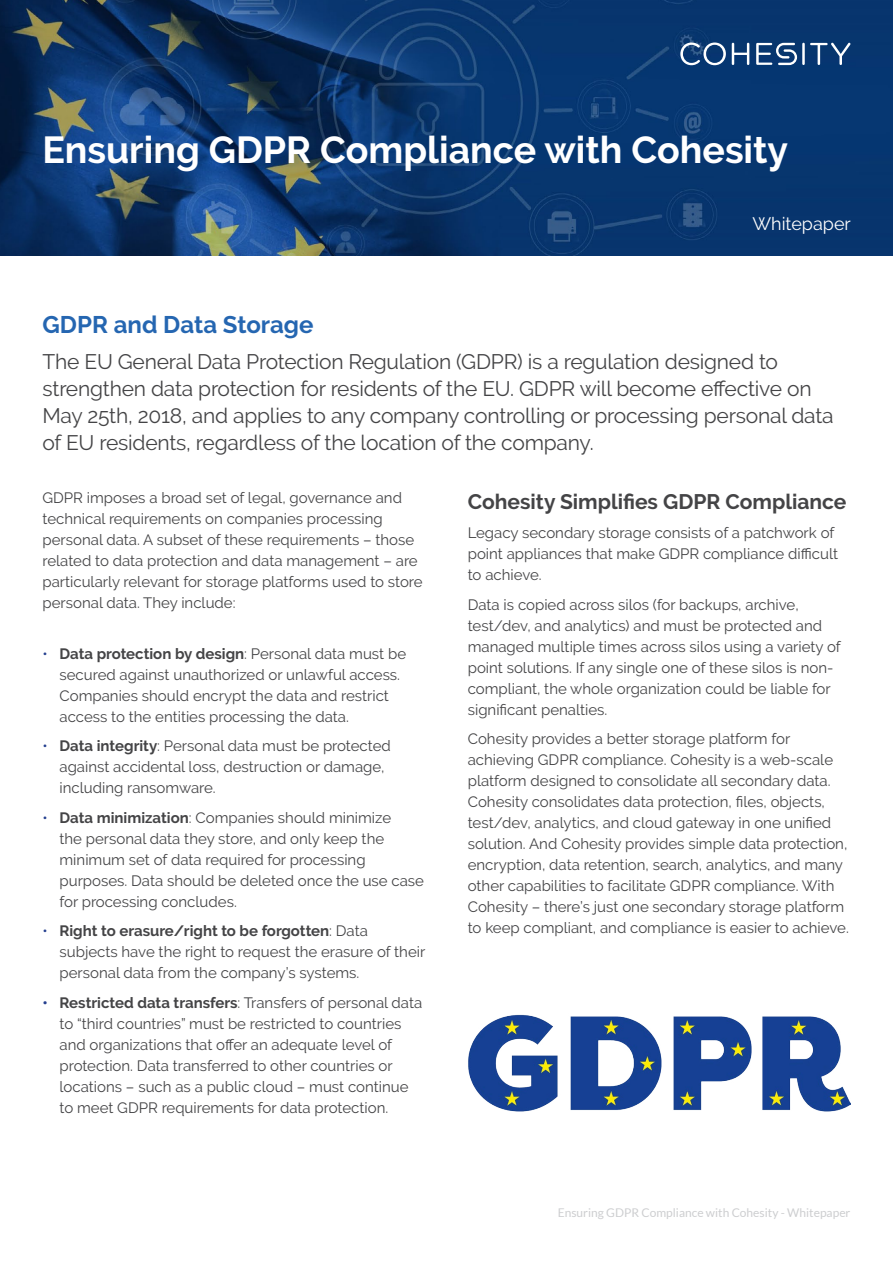
<style>
.page{position:relative;width:893px;height:1263px;background:#fff}
.page>*{position:absolute;margin:0;border:0;box-sizing:border-box;transform-origin:0 0}
.t1{font:700 37.5px "Raleway";color:#fff}
.t2{font:700 24px "Raleway";color:#2566b1}
.t3{font:21px/27px "Raleway";letter-spacing:-.01em;color:#444446}
.t4{font:700 21px "Raleway";color:#444446}
.t5{font:18px "Raleway";color:#fff}
.t6{font:15px/21px "Raleway";color:#444446}
.t7{font:12px "Lato";color:#cdced0}
.s1{color:#25408f}
.s2{font-weight:700}
.s3{font-weight:700;color:#25408f}
</style>
<div class="page">
<img style="left:0;top:0;width:893px;height:255px">
<img style="left:468px;top:1014px;width:382px;height:98px">
<svg style="left:680px;top:43px;width:46px;height:22px"></svg>
<svg style="left:732px;top:43px;width:17px;height:22px"></svg>
<hr style="left:802px;top:43px;width:3px;height:22px;background:#fff">
<svg style="left:810px;top:43px;width:40px;height:22px"></svg>
<svg style="left:756px;top:43px;width:41px;height:22px"></svg>
<h1 class="t1" style="left:43px;top:128px;width:747px">Ensuring GDPR Compliance with Cohesity</h1>
<p class="t5" style="left:752px;top:213px;width:100px">Whitepaper</p>
<h2 class="t2" style="left:43px;top:311px;width:272px">GDPR and Data Storage</h2>
<p class="t3" style="left:43px;top:348px;width:793px">The EU General Data Protection Regulation (GDPR) is a regulation designed to strengthen data protection for residents of the EU. GDPR will become effective on May 25th, 2018, and applies to any company controlling or processing personal data of EU residents, regardless of the location of the company.</p>
<p class="t6" style="left:43px;top:487px;width:382px">GDPR imposes a broad set of legal, governance and technical requirements on companies processing personal data. A subset of these requirements – those related to data protection and data management – are particularly relevant for storage platforms used to store personal data. They include:</p>
<p class="t6" style="left:60px;top:643px;width:348px;text-indent:-17px"><span class="s1">•</span> <span class="s2">Data protection by design</span>: Personal data must be secured against unauthorized or unlawful access.<br>Companies should encrypt the data and restrict access to the entities processing the data.</p>
<p class="t6" style="left:60px;top:735px;width:333px;text-indent:-17px"><span class="s1">•</span> <span class="s2">Data integrity</span>: Personal data must be protected against accidental loss, destruction or damage, including ransomware.</p>
<p class="t6" style="left:60px;top:807px;width:366px;text-indent:-17px"><span class="s1">•</span> <span class="s2">Data minimization</span>: Companies should minimize<br>the personal data they store, and only keep the minimum set of data required for processing purposes. Data should be deleted once the use case for processing concludes.</p>
<p class="t6" style="left:60px;top:920px;width:367px;text-indent:-17px"><span class="s1">•</span> <span class="s2">Right to erasure/right to be forgotten</span>: Data subjects have the right to request the erasure of their personal data from the company’s systems.</p>
<p class="t6" style="left:60px;top:992px;width:364px;text-indent:-17px"><span class="s3">•</span> <span class="s2">Restricted data transfers</span>: Transfers of personal data to “third countries” must be restricted to countries and organizations that offer an adequate level of protection. Data transferred to other countries or locations – such as a public cloud – must continue to meet GDPR requirements for data protection.</p>
<h3 class="t4" style="left:468px;top:489px;width:380px">Cohesity Simplifies GDPR Compliance</h3>
<p class="t6" style="left:468px;top:522px;width:372px">Legacy secondary storage consists of a patchwork of point appliances that make GDPR compliance difficult to achieve.</p>
<p class="t6" style="left:468px;top:594px;width:375px">Data is copied across silos (for backups, archive, test/dev, and analytics) and must be protected and managed multiple times across silos using a variety of point solutions. If any single one of these silos is non&shy;compliant, the whole organization could be liable for significant penalties.</p>
<p class="t6" style="left:468px;top:728px;width:383px">Cohesity provides a better storage platform for achieving GDPR compliance. Cohesity is a web-scale platform designed to consolidate all secondary data.<br>Cohesity consolidates data protection, files, objects, test/dev, analytics, and cloud gateway in one unified solution. And Cohesity provides simple data protection, encryption, data retention, search, analytics, and many other capabilities to facilitate GDPR compliance. With Cohesity – there’s just one secondary storage platform to keep compliant, and compliance is easier to achieve.</p>
<p class="t7" style="left:558px;top:1206px;width:294px">Ensuring GDPR Compliance with Cohesity - Whitepaper</p>
</div>
